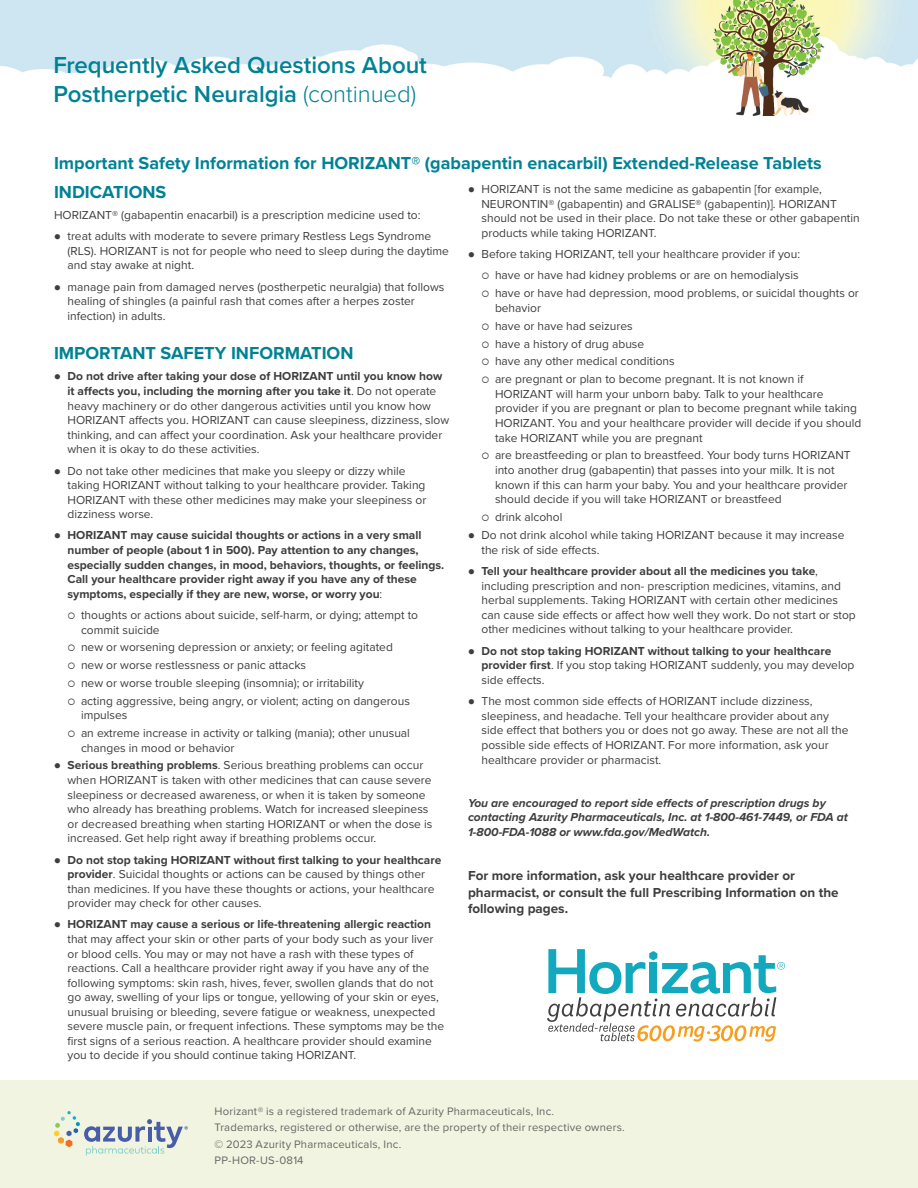
<style>
.page{position:relative;width:918px;height:1188px;background:#fff}
.page>*{position:absolute;margin:0;border:0;box-sizing:border-box;transform-origin:0 0}
.t1{font:600 24px/28.8px "Proxima Nova";letter-spacing:-.005em;color:#008294}
.ISI_Header_Teal{font:700 18px "Proxima Nova";color:#008294}
.t2{font:700 13.5px/16.4px "Proxima Nova";color:#3e3e3f}
.ISI_Main_Paragraph{font:12px/14.5px "Proxima Nova";color:#3e3e3f}
.t3{font:700 12px/14.5px "Proxima Nova";color:#3e3e3f}
.ISI_Main_Paragraph-2{font:italic 700 12px/14.5px "Proxima Nova";color:#3e3e3f}
.t4{font:11.25px "Proxima Nova";letter-spacing:.02em;color:#666}
.s1{font-weight:300}
.s2{font-weight:700}
.s3{font-weight:400}
</style>
<div class="page">
<img style="left:0;top:0;width:918px;height:116px">
<div style="left:0;top:1080px;width:918px;height:108px;background:#f1f4e0"></div>
<svg style="left:54px;top:1111px;width:134px;height:45px"></svg>
<svg style="left:547px;top:949px;width:238px;height:93px"></svg>
<p class="t1" style="left:53px;top:50px;width:375px">Frequently Asked Questions About<br>Postherpetic Neuralgia <span class="s1">(continued)</span></p>
<p class="ISI_Header_Teal" style="left:54px;top:149px;width:769px">Important Safety Information for HORIZANT® (gabapentin enacarbil) Extended-Release Tablets</p>
<p class="ISI_Header_Teal" style="left:54px;top:178px;width:114px">INDICATIONS</p>
<p class="ISI_Main_Paragraph" style="left:54px;top:207px;width:368px">HORIZANT® (gabapentin enacarbil) is a prescription medicine used to:</p>
<p class="ISI_Main_Paragraph" style="left:68px;top:229px;width:383px">treat adults with moderate to severe primary Restless Legs Syndrome (RLS). HORIZANT is not for people who need to sleep during the daytime and stay awake at night.</p>
<p class="ISI_Main_Paragraph" style="left:68px;top:279px;width:378px">manage pain from damaged nerves (postherpetic neuralgia) that follows healing of shingles (a painful rash that comes after a herpes zoster infection) in adults.</p>
<p class="ISI_Header_Teal" style="left:54px;top:340px;width:301px">IMPORTANT SAFETY INFORMATION</p>
<p class="ISI_Main_Paragraph" style="left:68px;top:369px;width:383px"><span class="s2">Do not drive after taking your dose of HORIZANT until you know how it affects you, including the morning after you take it</span>. Do not operate heavy machinery or do other dangerous activities until you know how HORIZANT affects you. HORIZANT can cause sleepiness, dizziness, slow thinking, and can affect your coordination. Ask your healthcare provider when it is okay to do these activities.</p>
<p class="ISI_Main_Paragraph" style="left:68px;top:463px;width:360px">Do not take other medicines that make you sleepy or dizzy while taking HORIZANT without talking to your healthcare provider. Taking HORIZANT with these other medicines may make your sleepiness or dizziness worse.</p>
<p class="t3" style="left:68px;top:528px;width:378px">HORIZANT may cause suicidal thoughts or actions in a very small number of people (about 1 in 500). Pay attention to any changes, especially sudden changes, in mood, behaviors, thoughts, or feelings.<br>Call your healthcare provider right away if you have any of these symptoms, especially if they are new, worse, or worry you<span class="s3">:</span></p>
<p class="ISI_Main_Paragraph" style="left:81px;top:607px;width:339px">thoughts or actions about suicide, self-harm, or dying; attempt to commit suicide</p>
<p class="ISI_Main_Paragraph" style="left:81px;top:640px;width:313px">new or worsening depression or anxiety; or feeling agitated</p>
<p class="ISI_Main_Paragraph" style="left:81px;top:657px;width:227px">new or worse restlessness or panic attacks</p>
<p class="ISI_Main_Paragraph" style="left:81px;top:675px;width:285px">new or worse trouble sleeping (insomnia); or irritability</p>
<p class="ISI_Main_Paragraph" style="left:81px;top:693px;width:330px">acting aggressive, being angry, or violent; acting on dangerous impulses</p>
<p class="ISI_Main_Paragraph" style="left:81px;top:725px;width:331px">an extreme increase in activity or talking (mania); other unusual changes in mood or behavior</p>
<p class="ISI_Main_Paragraph" style="left:68px;top:758px;width:366px"><span class="s2">Serious breathing problems</span>. Serious breathing problems can occur when HORIZANT is taken with other medicines that can cause severe sleepiness or decreased awareness, or when it is taken by someone who already has breathing problems. Watch for increased sleepiness or decreased breathing when starting HORIZANT or when the dose is increased. Get help right away if breathing problems occur.</p>
<p class="ISI_Main_Paragraph" style="left:68px;top:852px;width:375px"><span class="s2">Do not stop taking HORIZANT without first talking to your healthcare provider</span>. Suicidal thoughts or actions can be caused by things other than medicines. If you have these thoughts or actions, your healthcare provider may check for other causes.</p>
<p class="ISI_Main_Paragraph" style="left:68px;top:917px;width:378px"><span class="s2">HORIZANT may cause a serious or life-threatening allergic reaction </span>that may affect your skin or other parts of your body such as your liver or blood cells. You may or may not have a rash with these types of reactions. Call a healthcare provider right away if you have any of the following symptoms: skin rash, hives, fever, swollen glands that do not go away, swelling of your lips or tongue, yellowing of your skin or eyes, unusual bruising or bleeding, severe fatigue or weakness, unexpected severe muscle pain, or frequent infections. These symptoms may be the first signs of a serious reaction. A healthcare provider should examine you to decide if you should continue taking HORIZANT.</p>
<p class="ISI_Main_Paragraph" style="left:482px;top:181px;width:380px">HORIZANT is not the same medicine as gabapentin [for example, NEURONTIN® (gabapentin) and GRALISE® (gabapentin)]. HORIZANT should not be used in their place. Do not take these or other gabapentin products while taking HORIZANT.</p>
<p class="ISI_Main_Paragraph" style="left:482px;top:246px;width:320px">Before taking HORIZANT, tell your healthcare provider if you:</p>
<p class="ISI_Main_Paragraph" style="left:495px;top:268px;width:305px">have or have had kidney problems or are on hemodialysis</p>
<p class="ISI_Main_Paragraph" style="left:495px;top:285px;width:365px">have or have had depression, mood problems, or suicidal thoughts or behavior</p>
<p class="ISI_Main_Paragraph" style="left:495px;top:318px;width:139px">have or have had seizures</p>
<p class="ISI_Main_Paragraph" style="left:495px;top:336px;width:151px">have a history of drug abuse</p>
<p class="ISI_Main_Paragraph" style="left:495px;top:354px;width:181px">have any other medical conditions</p>
<p class="ISI_Main_Paragraph" style="left:495px;top:371px;width:368px">are pregnant or plan to become pregnant. It is not known if HORIZANT will harm your unborn baby. Talk to your healthcare provider if you are pregnant or plan to become pregnant while taking HORIZANT. You and your healthcare provider will decide if you should take HORIZANT while you are pregnant</p>
<p class="ISI_Main_Paragraph" style="left:495px;top:448px;width:357px">are breastfeeding or plan to breastfeed. Your body turns HORIZANT into another drug (gabapentin) that passes into your milk. It is not known if this can harm your baby. You and your healthcare provider should decide if you will take HORIZANT or breastfeed</p>
<p class="ISI_Main_Paragraph" style="left:495px;top:509px;width:69px">drink alcohol</p>
<p class="ISI_Main_Paragraph" style="left:482px;top:527px;width:365px">Do not drink alcohol while taking HORIZANT because it may increase the risk of side effects.</p>
<p class="ISI_Main_Paragraph" style="left:482px;top:563px;width:376px"><span class="s2">Tell your healthcare provider about all the medicines you take</span>, including prescription and non- prescription medicines, vitamins, and herbal supplements. Taking HORIZANT with certain other medicines can cause side effects or affect how well they work. Do not start or stop other medicines without talking to your healthcare provider.</p>
<p class="t3" style="left:482px;top:643px;width:375px">Do not stop taking HORIZANT without talking to your healthcare provider first<span class="s3">. If you stop taking HORIZANT suddenly, you may develop side effects.</span></p>
<p class="ISI_Main_Paragraph" style="left:482px;top:693px;width:368px">The most common side effects of HORIZANT include dizziness, sleepiness, and headache. Tell your healthcare provider about any side effect that bothers you or does not go away. These are not all the possible side effects of HORIZANT. For more information, ask your healthcare provider or pharmacist.</p>
<p class="ISI_Main_Paragraph-2" style="left:468px;top:795px;width:382px">You are encouraged to report side effects of prescription drugs by contacting Azurity Pharmaceuticals, Inc. at 1-800-461-7449, or FDA at<br>1-800-FDA-1088 or www.fda.gov/MedWatch.</p>
<p class="t2" style="left:468px;top:867px;width:372px">For more information, ask your healthcare provider or pharmacist, or consult the full Prescribing Information on the following pages.</p>
<p class="t4" style="left:215px;top:1102px;width:341px">Horizant® is a registered trademark of Azurity Pharmaceuticals, Inc.</p>
<p class="t4" style="left:215px;top:1119px;width:412px">Trademarks, registered or otherwise, are the property of their respective owners.</p>
<p class="t4" style="left:215px;top:1135px;width:188px">© 2023 Azurity Pharmaceuticals, Inc.</p>
<p class="t4" style="left:215px;top:1152px;width:91px">PP-HOR-US-0814</p>
</div>
